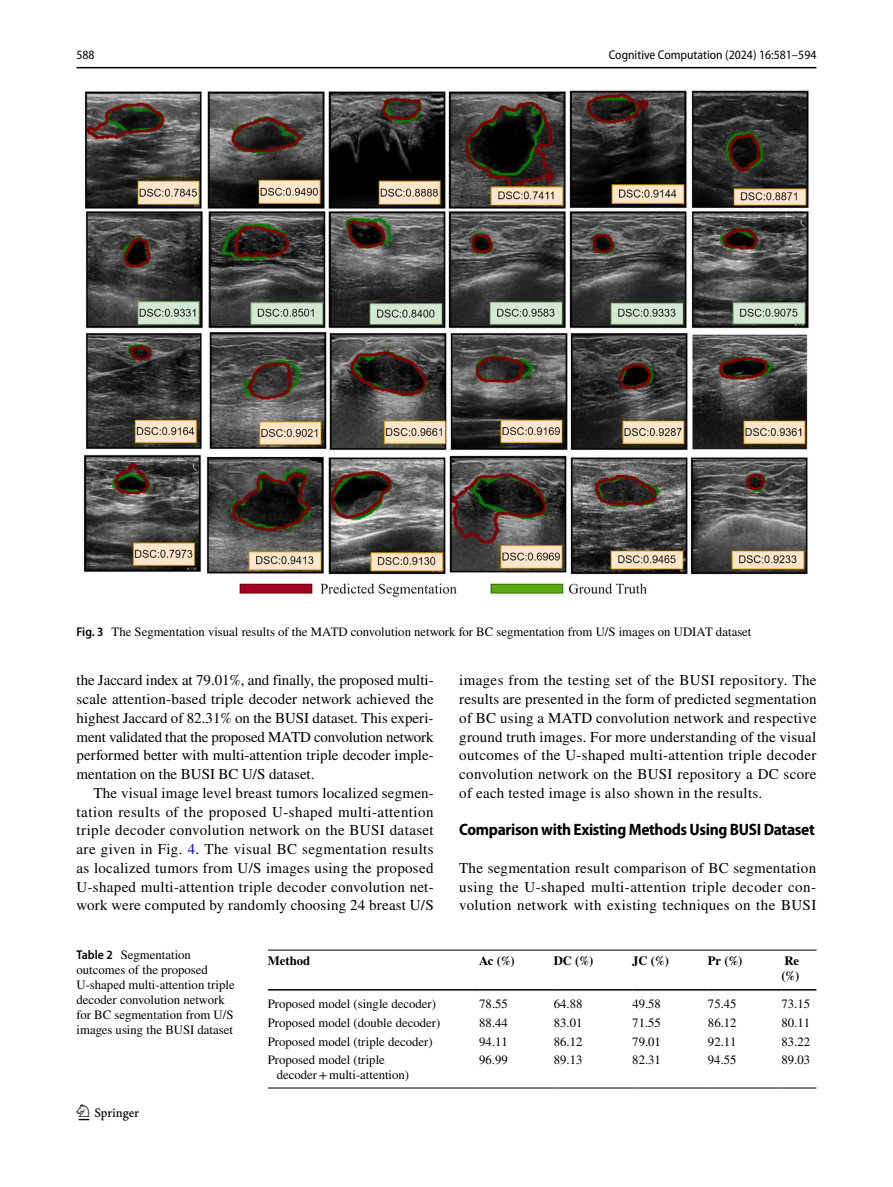
<style>
.page{position:relative;width:893px;height:1187px;background:#fff}
.page>*{position:absolute;margin:0;border:0;box-sizing:border-box;transform-origin:0 0}
.t1{font:22.5px "Springnew Regular 2";color:#000}
.t2{font:700 semi-condensed 16.5px "Myriad Pro";letter-spacing:-.02em;color:#000}
.t3{font:15px/18.8px "STIX";letter-spacing:.015em;color:#000;text-align:justify}
.t4{font:12.75px/15px "STIX";color:#000}
.t5{font:semi-condensed 12.75px "Myriad Pro";color:#000}
.t6{font:700 12.75px/15px "STIX";color:#000}
.s1{font-family:"Myriad Pro";font-weight:600;font-stretch:semi-condensed}
.s2{color:#00f}
</style>
<div class="page">
<hr style="left:77px;top:67px;width:739px;height:1px;background:#000">
<img style="left:83px;top:90px;width:726px;height:507px">
<hr style="left:268px;top:949px;width:211px;height:1px;background:#000">
<hr style="left:268px;top:989px;width:211px;height:1px;background:#000">
<hr style="left:479px;top:949px;width:75px;height:1px;background:#000">
<hr style="left:479px;top:989px;width:75px;height:1px;background:#000">
<hr style="left:554px;top:949px;width:78px;height:1px;background:#000">
<hr style="left:554px;top:989px;width:78px;height:1px;background:#000">
<hr style="left:632px;top:949px;width:76px;height:1px;background:#000">
<hr style="left:632px;top:989px;width:76px;height:1px;background:#000">
<hr style="left:708px;top:949px;width:73px;height:1px;background:#000">
<hr style="left:708px;top:989px;width:73px;height:1px;background:#000">
<hr style="left:781px;top:949px;width:35px;height:1px;background:#000">
<hr style="left:781px;top:989px;width:35px;height:1px;background:#000">
<hr style="left:268px;top:1087px;width:211px;height:1px;background:#000">
<hr style="left:479px;top:1087px;width:75px;height:1px;background:#000">
<hr style="left:554px;top:1087px;width:78px;height:1px;background:#000">
<hr style="left:632px;top:1087px;width:76px;height:1px;background:#000">
<hr style="left:708px;top:1087px;width:73px;height:1px;background:#000">
<hr style="left:781px;top:1087px;width:35px;height:1px;background:#000">
<p class="t5" style="left:77px;top:48px;width:20px">588</p>
<p class="t5" style="left:609px;top:48px;width:209px">Cognitive Computation (2024) 16:581–594</p>
<p class="t4" style="left:77px;top:624px;width:676px"><span class="s1">Fig. 3</span> The Segmentation visual results of the MATD convolution network for BC segmentation from U/S images on UDIAT dataset</p>
<p class="t3" style="left:77px;top:672px;width:359px">the Jaccard index at 79.01%, and finally, the proposed multi&shy;scale attention-based triple decoder network achieved the highest Jaccard of 82.31% on the BUSI dataset. This experi&shy;ment validated that the proposed MATD convolution network performed better with multi-attention triple decoder imple&shy;mentation on the BUSI BC U/S dataset.</p>
<p class="t3" style="left:77px;top:784px;width:359px;text-indent:17px">The visual image level breast tumors localized segmen&shy;tation results of the proposed U-shaped multi-attention triple decoder convolution network on the BUSI dataset are given in Fig. <span class="s2">4</span>. The visual BC segmentation results as localized tumors from U/S images using the proposed U-shaped multi-attention triple decoder convolution net&shy;work were computed by randomly choosing 24 breast U/S</p>
<p class="t3" style="left:459px;top:672px;width:359px">images from the testing set of the BUSI repository. The results are presented in the form of predicted segmentation of BC using a MATD convolution network and respective ground truth images. For more understanding of the visual outcomes of the U-shaped multi-attention triple decoder convolution network on the BUSI repository a DC score of each tested image is also shown in the results.</p>
<p class="t2" style="left:459px;top:820px;width:357px">Comparison with Existing Methods Using BUSI Dataset</p>
<p class="t3" style="left:459px;top:859px;width:359px">The segmentation result comparison of BC segmentation using the U-shaped multi-attention triple decoder con&shy;volution network with existing techniques on the BUSI</p>
<p class="t4" style="left:77px;top:948px;width:160px"><span class="s1">Table 2</span> Segmentation outcomes of the proposed<br>U-shaped multi-attention triple decoder convolution network for BC segmentation from U/S images using the BUSI dataset</p>
<p class="t6" style="left:268px;top:953px;width:44px">Method</p>
<p class="t6" style="left:479px;top:953px;width:37px">Ac (%)</p>
<p class="t6" style="left:554px;top:953px;width:41px">DC (%)</p>
<p class="t6" style="left:632px;top:953px;width:38px">JC (%)</p>
<p class="t6" style="left:708px;top:953px;width:36px">Pr (%)</p>
<p class="t6" style="left:781px;top:953px;width:20px">Re (%)</p>
<p class="t4" style="left:268px;top:997px;width:170px">Proposed model (single decoder)</p>
<p class="t4" style="left:479px;top:997px;width:30px">78.55</p>
<p class="t4" style="left:554px;top:997px;width:30px">64.88</p>
<p class="t4" style="left:632px;top:997px;width:30px">49.58</p>
<p class="t4" style="left:708px;top:997px;width:30px">75.45</p>
<p class="t4" style="left:781px;top:997px;width:30px">73.15</p>
<p class="t4" style="left:268px;top:1015px;width:174px">Proposed model (double decoder)</p>
<p class="t4" style="left:479px;top:1015px;width:30px">88.44</p>
<p class="t4" style="left:554px;top:1015px;width:30px">83.01</p>
<p class="t4" style="left:632px;top:1015px;width:30px">71.55</p>
<p class="t4" style="left:708px;top:1015px;width:30px">86.12</p>
<p class="t4" style="left:781px;top:1015px;width:30px">80.11</p>
<p class="t4" style="left:268px;top:1034px;width:166px">Proposed model (triple decoder)</p>
<p class="t4" style="left:479px;top:1034px;width:30px">94.11</p>
<p class="t4" style="left:554px;top:1034px;width:30px">86.12</p>
<p class="t4" style="left:632px;top:1034px;width:30px">79.01</p>
<p class="t4" style="left:708px;top:1034px;width:30px">92.11</p>
<p class="t4" style="left:781px;top:1034px;width:30px">83.22</p>
<p class="t4" style="left:277px;top:1053px;width:134px;text-indent:-9px">Proposed model (triple decoder+multi-attention)</p>
<p class="t4" style="left:479px;top:1053px;width:30px">96.99</p>
<p class="t4" style="left:554px;top:1053px;width:30px">89.13</p>
<p class="t4" style="left:632px;top:1053px;width:30px">82.31</p>
<p class="t4" style="left:708px;top:1053px;width:30px">94.55</p>
<p class="t4" style="left:781px;top:1053px;width:30px">89.03</p>
<h1 class="t1" style="left:79px;top:1104px;width:62px">1 3</h1>
</div>
